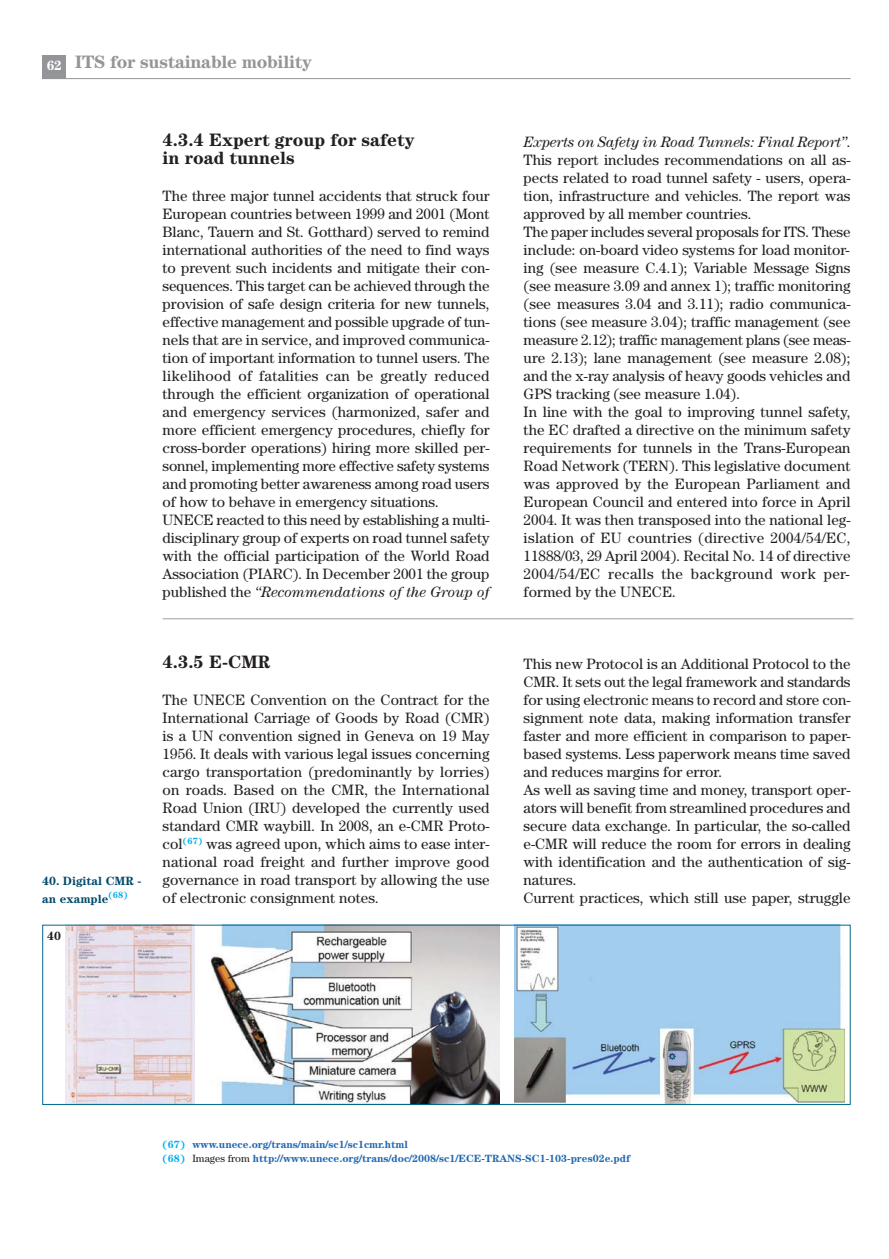
<style>
.page{position:relative;width:889px;height:1259px;background:#fff}
.page>*{position:absolute;margin:0;border:0;box-sizing:border-box;transform-origin:0 0}
.t1{font:700 18px/18px "Century";color:#231f20}
.t2{font:700 18px "Century";letter-spacing:-.015em;color:#939598}
.t3{font:15px/18px "Century";color:#231f20}
.t4{font:700 13.5px "Century";color:#fff}
.t5{font:700 12px/18px "Century";color:#004a6a}
.t6{font:700 12px "Century";color:#231f20}
.t7{font:700 10.5px/13.5px "Century";color:#2169b3}
.s1{font-style:italic}
.s2{color:#00aeef}
.s3{font-weight:400;color:#231f20}
</style>
<div class="page">
<hr style="left:42px;top:78px;width:808px;height:1px;background:#939598">
<div style="left:42px;top:55px;width:24px;height:24px;background:#939598"></div>
<hr style="left:163px;top:618px;width:690px;height:1px;background:#bbbdc0">
<img style="left:211px;top:927px;width:288px;height:176px">
<img style="left:514px;top:927px;width:330px;height:176px">
<img style="left:66px;top:927px;width:129px;height:176px">
<div style="left:42px;top:925px;width:808px;height:180px;border:1px solid #00678e"></div>
<p class="t4" style="left:47px;top:61px;width:17px">62</p>
<p class="t2" style="left:75px;top:55px;width:238px">ITS for sustainable mobility</p>
<p class="t1" style="left:163px;top:133px;width:253px">4.3.4 Expert group for safety in road tunnels</p>
<p class="t3" style="left:163px;top:188px;width:328px">The three major tunnel accidents that struck four European countries between 1999 and 2001 (Mont Blanc, Tauern and St. Gotthard) served to remind international authorities of the need to find ways to prevent such incidents and mitigate their con&shy;sequences. This target can be achieved through the provision of safe design criteria for new tunnels, effective management and possible upgrade of tun&shy;nels that are in service, and improved communica&shy;tion of important information to tunnel users. The likelihood of fatalities can be greatly reduced through the efficient organization of operational and emergency services (harmonized, safer and more efficient emergency procedures, chiefly for cross-border operations) hiring more skilled per&shy;sonnel, implementing more effective safety systems and promoting better awareness among road users of how to behave in emergency situations.<br>UNECE reacted to this need by establishing a multi&shy;disciplinary group of experts on road tunnel safety with the official participation of the World Road Association (PIARC). In December 2001 the group published the <span class="s1">“Recommendations of the Group of</span></p>
<p class="t5" style="left:42px;top:873px;width:101px">40. Digital CMR - an example<sup>(68)</sup></p>
<p class="t6" style="left:47px;top:931px;width:15px">40</p>
<p class="t1" style="left:163px;top:655px;width:109px">4.3.5 E-CMR</p>
<p class="t3" style="left:163px;top:692px;width:328px;text-align:justify">The UNECE Convention on the Contract for the International Carriage of Goods by Road (CMR) is a UN convention signed in Geneva on 19 May 1956. It deals with various legal issues concerning cargo transportation (predominantly by lorries) on roads. Based on the CMR, the International Road Union (IRU) developed the currently used standard CMR waybill. In 2008, an e-CMR Proto&shy;col<sup>(67)</sup> was agreed upon, which aims to ease inter&shy;national road freight and further improve good governance in road transport by allowing the use of electronic consignment notes.</p>
<p class="t3" style="left:523px;top:134px;width:328px"><span class="s1">Experts on Safety in Road Tunnels: Final Report”</span>.<br>This report includes recommendations on all as&shy;pects related to road tunnel safety - users, opera&shy;tion, infrastructure and vehicles. The report was approved by all member countries.<br>The paper includes several proposals for ITS. These include: on-board video systems for load monitor&shy;ing (see measure C.4.1); Variable Message Signs (see measure 3.09 and annex 1); traffic monitoring (see measures 3.04 and 3.11); radio communica&shy;tions (see measure 3.04); traffic management (see measure 2.12); traffic management plans (see meas&shy;ure 2.13); lane management (see measure 2.08); and the x-ray analysis of heavy goods vehicles and GPS tracking (see measure 1.04).<br>In line with the goal to improving tunnel safety, the EC drafted a directive on the minimum safety requirements for tunnels in the Trans-European Road Network (TERN). This legislative document was approved by the European Parliament and European Council and entered into force in April 2004. It was then transposed into the national leg&shy;islation of EU countries (directive 2004/54/EC, 11888/03, 29 April 2004). Recital No. 14 of directive 2004/54/EC recalls the background work per&shy;formed by the UNECE.</p>
<p class="t3" style="left:523px;top:656px;width:328px">This new Protocol is an Additional Protocol to the CMR. It sets out the legal framework and standards for using electronic means to record and store con&shy;signment note data, making information transfer faster and more efficient in comparison to paper&shy;based systems. Less paperwork means time saved and reduces margins for error.<br>As well as saving time and money, transport oper&shy;ators will benefit from streamlined procedures and secure data exchange. In particular, the so-called e-CMR will reduce the room for errors in dealing with identification and the authentication of sig&shy;natures.<br>Current practices, which still use paper, struggle</p>
<p class="t7" style="left:163px;top:1138px;width:469px"><span class="s2">(67)</span> www.unece.org/trans/main/sc1/sc1cmr.html<br><span class="s2">(68)</span> <span class="s3">Images from</span> http://www.unece.org/trans/doc/2008/sc1/ECE-TRANS-SC1-103-pres02e.pdf</p>
</div>
